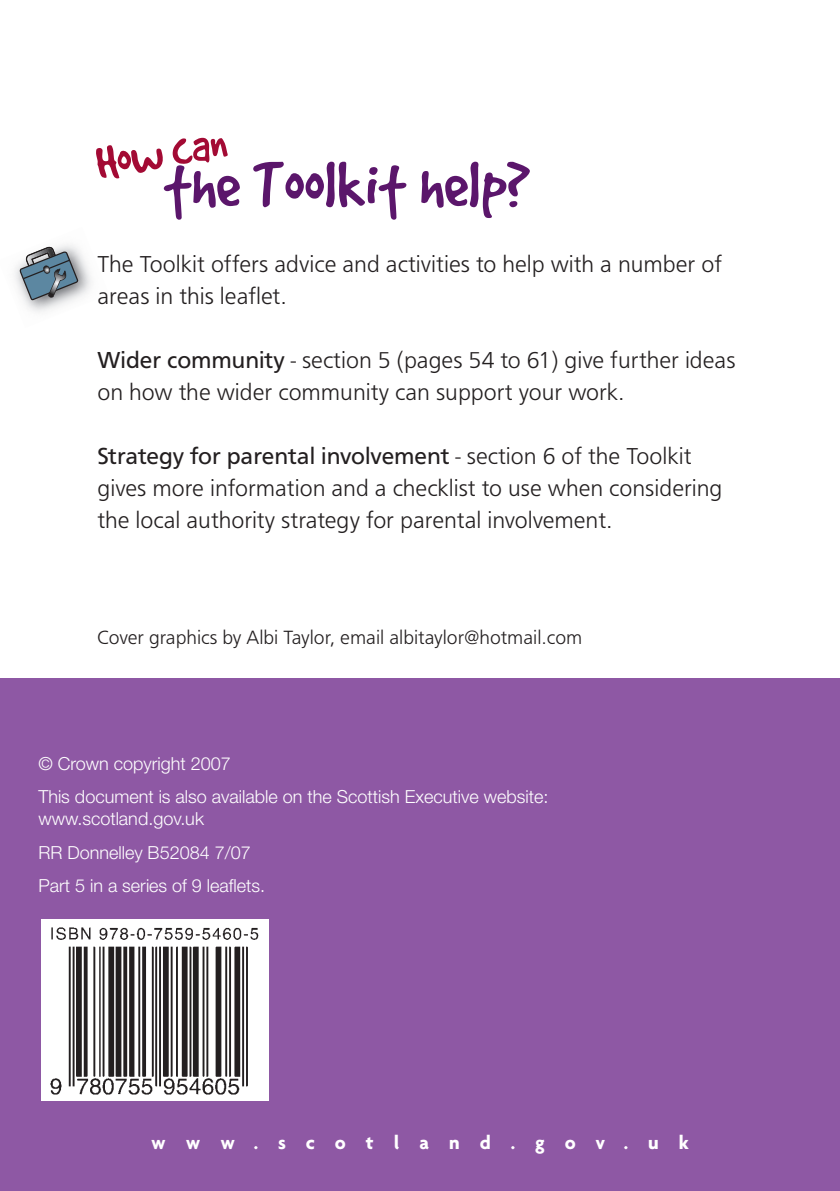
<style>
.page{position:relative;width:840px;height:1191px;background:#fff}
.page>*{position:absolute;margin:0;border:0;box-sizing:border-box;transform-origin:0 0}
.t1{font:71.2px "Good Dog Plain";color:#5b166b}
.t2{font:52px "Good Dog Plain";color:#a30a34}
.t3{font:300 24px/32px "Frutus T";color:#231f20}
.t4{font:300 20px "Frutus T";color:#231f20}
.t5{font:700 20px "Agenda";letter-spacing:1em;color:#fff}
.t6{font:300 18px/33.4px "Helvetica Neue";color:#fff}
.s1{font-weight:400}
</style>
<div class="page">
<hr style="left:0;top:0;width:1px;height:1191px;background:#fdbe12">
<div style="left:0;top:678px;width:839px;height:513px;background:#8e58a4"></div>
<img style="left:0;top:227px;width:91px;height:101px">
<svg style="left:20px;top:247px;width:58px;height:53px;background:#82939f"></svg>
<div style="left:41px;top:918px;width:227px;height:182px;background:#fff"></div>
<img style="left:50px;top:927px;width:209px;height:168px">
<p class="t2" style="left:92px;top:139px;width:135px;rotate:-10deg">How can</p>
<p class="t1" style="left:163px;top:150px;width:368px">the Toolkit help?</p>
<p class="t3" style="left:97px;top:248px;width:626px">The Toolkit offers advice and activities to help with a number of areas in this leaflet.</p>
<p class="t3" style="left:97px;top:344px;width:639px"><span class="s1">Wider community</span> - section 5 (pages 54 to 61) give further ideas on how the wider community can support your work.</p>
<p class="t3" style="left:97px;top:440px;width:626px"><span class="s1">Strategy for parental involvement</span> - section 6 of the Toolkit gives more information and a checklist to use when considering the local authority strategy for parental involvement.</p>
<p class="t4" style="left:97px;top:625px;width:486px">Cover graphics by Albi Taylor, email albitaylor@hotmail.com</p>
<p class="t6" style="left:38px;top:748px;width:511px">© Crown copyright 2007<br>This document is also available on the Scottish Executive website:</p>
<p class="t6" style="left:38px;top:804px;width:228px">www.scotland.gov.uk<br>RR Donnelley B52084 7/07<br>Part 5 in a series of 9 leaflets.</p>
<p class="t5" style="left:151px;top:1130px;width:539px">www.scotland.gov.uk</p>
</div>
